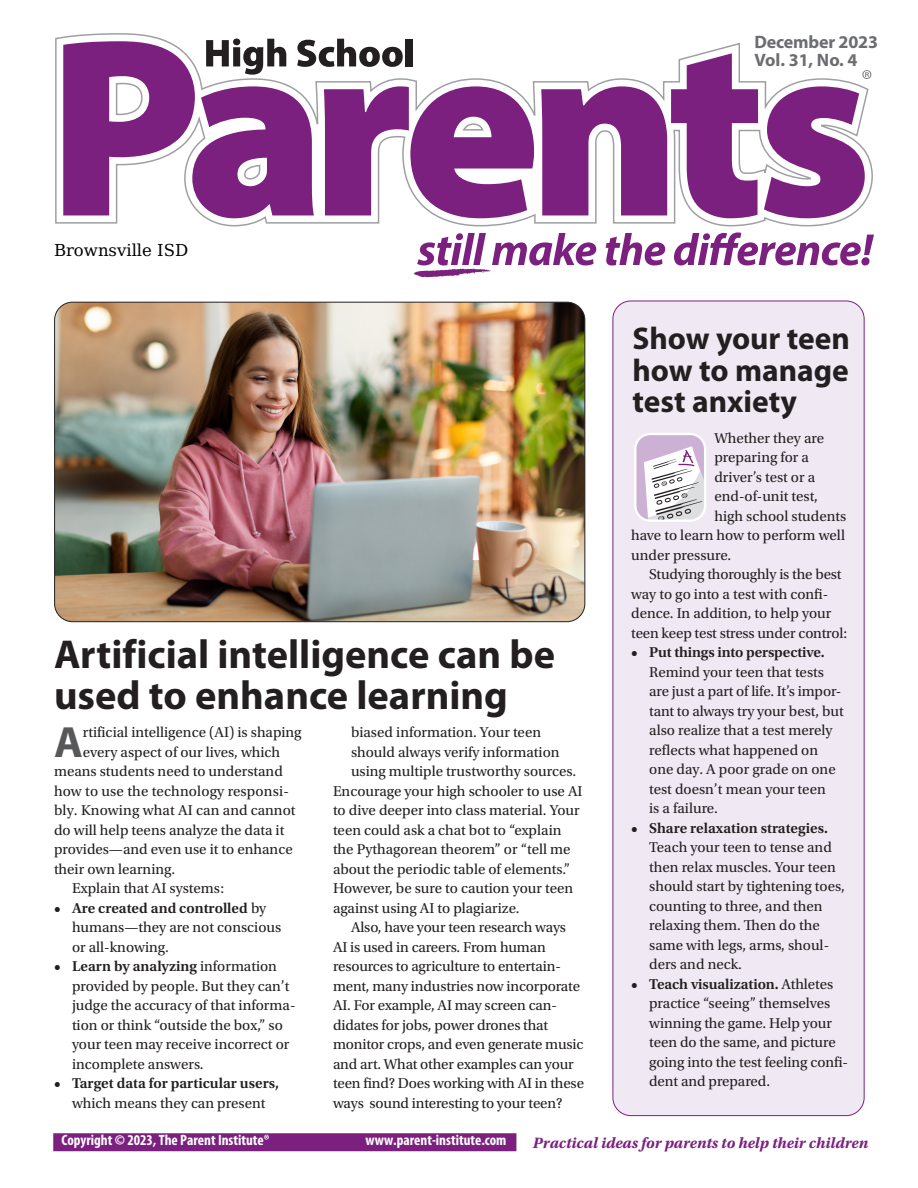
<style>
.page{position:relative;width:918px;height:1188px;background:#fff}
.page>*{position:absolute;margin:0;border:0;box-sizing:border-box;transform-origin:0 0}
.t1{font:700 43.95px "Myriad Pro";color:#57585a}
.t2{font:700 40.5px/40.5px "Myriad Pro";color:#231f20}
.t3{font:700 31.5px/31.5px "Myriad Pro";color:#231f20;text-align:justify}
.t4{font:700 18px/18px "Myriad Pro";letter-spacing:-.01em;color:#6c6d70}
.t5{font:16.5px "DejaVu Math Te X Gyre";color:#000}
.t6{font:italic 700 15.75px "Utopia Std";color:#7c2080}
.t7{font:15px/19.5px "Utopia Std";color:#231f20}
.t8{font:600 15px "Utopia Std";color:#231f20}
.t9{font:700 condensed 15px "Myriad Pro";color:#fff}
.s1{font-weight:600}
</style>
<div class="page">
<svg style="left:55px;top:33px;width:818px;height:194px"></svg>
<svg style="left:764px;top:86px;width:101px;height:132px"></svg>
<svg style="left:63px;top:39px;width:471px;height:179px"></svg>
<div style="left:406px;top:39px;width:7px;height:27px;background:#231f20"></div>
<svg style="left:606px;top:233px;width:59px;height:33px"></svg>
<svg style="left:674px;top:232px;width:200px;height:34px"></svg>
<svg style="left:414px;top:233px;width:182px;height:44px"></svg>
<svg style="left:862px;top:70px;width:9px;height:9px"></svg>
<div style="left:613px;top:301px;width:251px;height:815px;background:#f0e9f4;border-radius:18px"></div>
<svg style="left:634px;top:433px;width:72px;height:89px;background:#d9cfdc"></svg>
<div style="left:53px;top:1133px;width:463px;height:18px;background:#7c2080;border:2px solid #7c2080"></div>
<img style="left:55px;top:302px;width:530px;height:320px">
<p class="t4" style="left:754px;top:32px;width:125px">December 2023<br>Vol. 31, No. 4</p>
<p class="t5" style="left:54px;top:243px;width:136px">Brownsville ISD</p>
<h2 class="t2" style="left:54px;top:633px;width:503px">Artificial intelligence can be used to enhance learning</h2>
<h1 class="t1" style="left:54px;top:713px;width:30px">A</h1>
<p class="t7" style="left:83px;top:723px;width:220px">rtificial intelligence (AI) is shaping</p>
<p class="t7" style="left:83px;top:742px;width:199px">every aspect of our lives, which</p>
<p class="t7" style="left:54px;top:762px;width:230px">means students need to understand</p>
<p class="t7" style="left:54px;top:781px;width:236px">how to use the technology responsi-</p>
<p class="t7" style="left:54px;top:801px;width:243px">bly. Knowing what AI can and cannot</p>
<p class="t7" style="left:54px;top:820px;width:232px">do will help teens analyze the data it</p>
<p class="t7" style="left:54px;top:840px;width:240px">provides—and even use it to enhance</p>
<p class="t7" style="left:54px;top:859px;width:123px">their own learning.</p>
<p class="t7" style="left:72px;top:879px;width:154px">Explain that AI systems:</p>
<p class="t7" style="left:72px;top:898px;width:211px;text-indent:-18px"><span class="s1">• Are created and controlled</span> by humans—they are not conscious or all-knowing.</p>
<p class="t7" style="left:72px;top:957px;width:225px;text-indent:-18px"><span class="s1">• Learn by analyzing</span> information provided by people. But they can’t judge the accuracy of that informa&shy;tion or think “outside the box,” so your teen may receive incorrect or incomplete answers.</p>
<p class="t8" style="left:54px;top:1075px;width:227px">• Target data for particular users,</p>
<p class="t7" style="left:72px;top:1093px;width:195px">which means they can present</p>
<p class="t7" style="left:351px;top:723px;width:192px">biased information. Your teen</p>
<p class="t7" style="left:351px;top:742px;width:210px">should always verify information</p>
<p class="t7" style="left:351px;top:762px;width:227px">using multiple trustworthy sources.</p>
<p class="t7" style="left:333px;top:781px;width:251px">Encourage your high schooler to use AI</p>
<p class="t7" style="left:333px;top:801px;width:248px">to dive deeper into class material. Your</p>
<p class="t7" style="left:333px;top:820px;width:230px">teen could ask a chat bot to “explain</p>
<p class="t7" style="left:333px;top:840px;width:239px">the Pythagorean theorem” or “tell me</p>
<p class="t7" style="left:333px;top:859px;width:239px">about the periodic table of elements.”</p>
<p class="t7" style="left:333px;top:879px;width:242px">However, be sure to caution your teen</p>
<p class="t7" style="left:333px;top:898px;width:188px">against using AI to plagiarize.</p>
<p class="t7" style="left:351px;top:918px;width:217px">Also, have your teen research ways</p>
<p class="t7" style="left:333px;top:937px;width:214px">AI is used in careers. From human</p>
<p class="t7" style="left:333px;top:957px;width:229px">resources to agriculture to entertain-</p>
<p class="t7" style="left:333px;top:976px;width:249px">ment, many industries now incorporate</p>
<p class="t7" style="left:333px;top:996px;width:225px">AI. For example, AI may screen can-</p>
<p class="t7" style="left:333px;top:1015px;width:217px">didates for jobs, power drones that</p>
<p class="t7" style="left:333px;top:1035px;width:252px">monitor crops, and even generate music</p>
<p class="t7" style="left:333px;top:1054px;width:242px">and art. What other examples can your</p>
<p class="t7" style="left:333px;top:1074px;width:253px">teen find? Does working with AI in these</p>
<p class="t7" style="left:333px;top:1093px;width:231px">ways sound interesting to your teen?</p>
<h3 class="t3" style="left:633px;top:322px;width:219px">Show your teen how to manage test anxiety</h3>
<p class="t7" style="left:714px;top:429px;width:111px">Whether they are</p>
<p class="t7" style="left:714px;top:448px;width:96px">preparing for a</p>
<p class="t7" style="left:714px;top:468px;width:102px">driver’s test or a</p>
<p class="t7" style="left:714px;top:487px;width:105px">end-of-unit test,</p>
<p class="t7" style="left:714px;top:507px;width:133px">high school students</p>
<p class="t7" style="left:631px;top:526px;width:215px">have to learn how to perform well</p>
<p class="t7" style="left:631px;top:546px;width:102px">under pressure.</p>
<p class="t7" style="left:649px;top:565px;width:194px">Studying thoroughly is the best</p>
<p class="t7" style="left:631px;top:585px;width:199px">way to go into a test with confi-</p>
<p class="t7" style="left:631px;top:604px;width:202px">dence. In addition, to help your</p>
<p class="t7" style="left:631px;top:624px;width:217px">teen keep test stress under control:</p>
<p class="t8" style="left:631px;top:644px;width:195px">• Put things into perspective.</p>
<p class="t7" style="left:649px;top:663px;width:196px">Remind your teen that tests are just a part of life. It’s impor&shy;tant to always try your best, but also realize that a test merely reflects what happened on one day. A poor grade on one test doesn’t mean your teen<br>is a failure.</p>
<p class="t8" style="left:631px;top:820px;width:198px">• Share relaxation strategies.</p>
<p class="t7" style="left:649px;top:838px;width:197px">Teach your teen to tense and then relax muscles. Your teen should start by tightening toes, counting to three, and then relaxing them. Then do the same with legs, arms, shoul&shy;ders and neck.</p>
<p class="t7" style="left:649px;top:975px;width:200px;text-indent:-18px"><span class="s1">• Teach visualization.</span> Athletes practice “seeing” themselves winning the game. Help your teen do the same, and picture going into the test feeling confi&shy;dent and prepared.</p>
<p class="t9" style="left:62px;top:1131px;width:210px">Copyright © 2023, The Parent Institute®</p>
<p class="t9" style="left:366px;top:1131px;width:142px">www.parent-institute.com</p>
<p class="t6" style="left:533px;top:1134px;width:337px">Practical ideas for parents to help their children</p>
</div>
